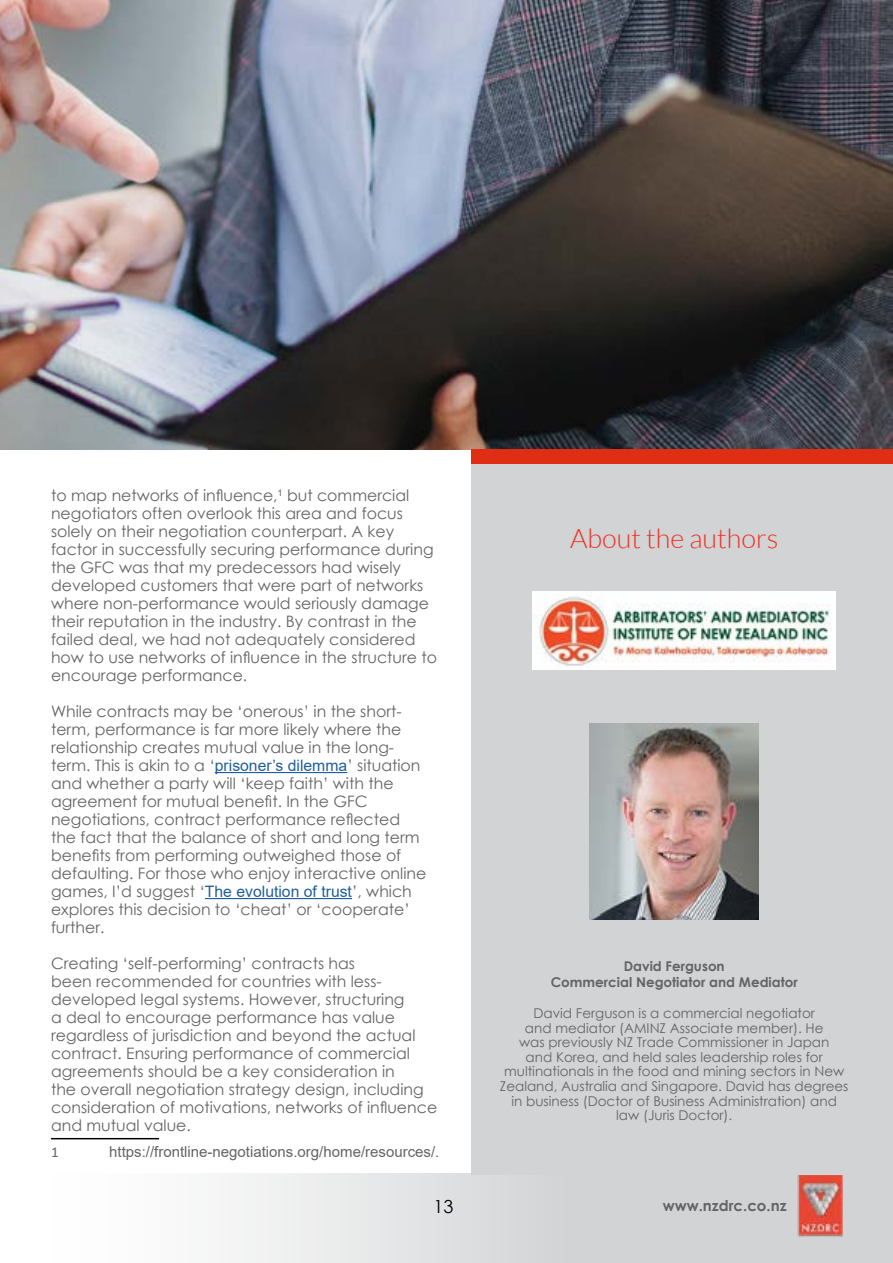
<style>
.page{position:relative;width:893px;height:1263px;background:#fff}
.page>*{position:absolute;margin:0;border:0;box-sizing:border-box;transform-origin:0 0}
.t1{font:300 27px "Lato";color:#ee3124}
.t2{font:18px "Century Gothic";color:#000}
.t3{font:15.75px/18px "Century Gothic";color:#636466}
.t4{font:15px "Arial";color:#636466}
.t5{font:700 15px "Century Gothic";color:#636466}
.t6{font:15px "Calibri";color:#636466}
.t7{font:13.5px/14.5px "Century Gothic";color:#636466;text-align:center}
.t8{font:700 13.5px/16.2px "Century Gothic";color:#636466;text-align:center}
.s1{font-family:"Arial";color:#215e9e}
</style>
<div class="page">
<div style="left:0;top:1173px;width:893px;height:90px;background:linear-gradient(to right,#fff,#c6c8c9)"></div>
<img style="left:798px;top:1174px;width:45px;height:63px">
<img style="left:0;top:0;width:893px;height:450px">
<hr style="left:215px;top:772px;width:132px;height:1px;background:#215e9e">
<hr style="left:205px;top:898px;width:147px;height:1px;background:#215e9e">
<hr style="left:51px;top:1138px;width:108px;height:1px;background:#000">
<div style="left:472px;top:464px;width:421px;height:710px;background:#d1d3d4"></div>
<div style="left:472px;top:450px;width:421px;height:14px;background:#df2e13"></div>
<img style="left:532px;top:592px;width:303px;height:78px">
<img style="left:590px;top:723px;width:169px;height:196px">
<p class="t3" style="left:51px;top:486px;width:388px">to map networks of influence,<sup>1</sup> but commercial negotiators often overlook this area and focus solely on their negotiation counterpart. A key factor in successfully securing performance during the GFC was that my predecessors had wisely developed customers that were part of networks where non-performance would seriously damage their reputation in the industry. By contrast in the failed deal, we had not adequately considered how to use networks of influence in the structure to encourage performance.</p>
<p class="t3" style="left:51px;top:702px;width:377px">While contracts may be ‘onerous’ in the short&shy;term, performance is far more likely where the relationship creates mutual value in the long&shy;term. This is akin to a ‘<span class="s1">prisoner’s dilemma</span>’ situation and whether a party will ‘keep faith’ with the agreement for mutual benefit. In the GFC negotiations, contract performance reflected the fact that the balance of short and long term benefits from performing outweighed those of defaulting. For those who enjoy interactive online games, I’d suggest ‘<span class="s1">The evolution of trust</span>’, which explores this decision to ‘cheat’ or ‘cooperate’ further.</p>
<p class="t3" style="left:51px;top:954px;width:388px">Creating ‘self-performing’ contracts has<br>been recommended for countries with less&shy;developed legal systems. However, structuring<br>a deal to encourage performance has value regardless of jurisdiction and beyond the actual contract. Ensuring performance of commercial agreements should be a key consideration in<br>the overall negotiation strategy design, including consideration of motivations, networks of influence and mutual value.</p>
<p class="t6" style="left:51px;top:1141px;width:9px">1</p>
<p class="t4" style="left:109px;top:1141px;width:332px">https://frontline-negotiations.org/home/resources/.</p>
<h1 class="t1" style="left:570px;top:524px;width:210px">About the authors</h1>
<p class="t8" style="left:551px;top:957px;width:249px">David Ferguson<br>Commercial Negotiator and Mediator</p>
<p class="t7" style="left:500px;top:1006px;width:350px">David Ferguson is a commercial negotiator<br>and mediator (AMINZ Associate member). He<br>was previously NZ Trade Commissioner in Japan<br>and Korea, and held sales leadership roles for multinationals in the food and mining sectors in New Zealand, Australia and Singapore. David has degrees in business (Doctor of Business Administration) and law (Juris Doctor).</p>
<p class="t2" style="left:433px;top:1194px;width:21px">13</p>
<p class="t5" style="left:663px;top:1194px;width:125px">www.nzdrc.co.nz</p>
</div>
